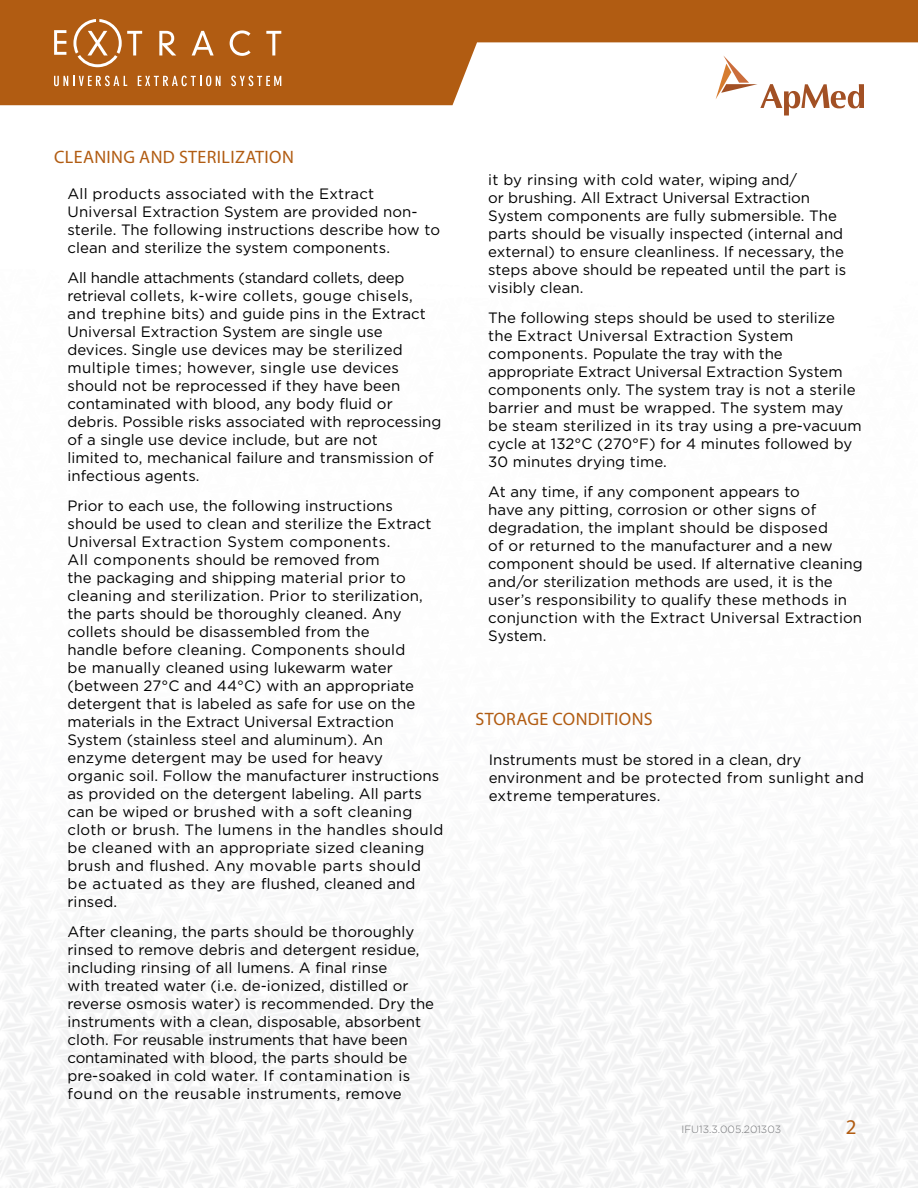
<style>
.page{position:relative;width:918px;height:1188px;background:#fff}
.page>*{position:absolute;margin:0;border:0;box-sizing:border-box;transform-origin:0 0}
.t1{font:21px "Myriad Pro";color:#b15c12}
.t2{font:18px "Myriad Pro";letter-spacing:.02em;color:#b15c12}
.t3{font:15px/18px "Gotham";letter-spacing:.005em;color:#000}
.t4{font:300 10.5px "Gotham";color:#717275}
</style>
<div class="page">
<svg style="left:0;top:0;width:918px;height:105px;fill:#b15c12"></svg>
<svg style="left:159px;top:31px;width:17px;height:24px"></svg>
<svg style="left:192px;top:31px;width:22px;height:24px"></svg>
<svg style="left:230px;top:30px;width:21px;height:26px"></svg>
<svg style="left:266px;top:31px;width:15px;height:24px"></svg>
<svg style="left:54px;top:76px;width:73px;height:10px"></svg>
<svg style="left:138px;top:76px;width:83px;height:10px"></svg>
<svg style="left:231px;top:76px;width:50px;height:10px"></svg>
<svg style="left:73px;top:19px;width:69px;height:48px;background:#c07c41"></svg>
<svg style="left:54px;top:30px;width:12px;height:25px"></svg>
<svg style="left:716px;top:55px;width:148px;height:61px"></svg>
<p class="t2" style="left:54px;top:146px;width:30px">CLEANIN</p>
<p class="t2" style="left:123px;top:146px;width:29px">G AND</p>
<p class="t2" style="left:179px;top:146px;width:9px">STERI</p>
<p class="t2" style="left:222px;top:146px;width:35px">LIZATION</p>
<p class="t3" style="left:68px;top:185px;width:374px">All products associated with the Extract Universal Extraction System are provided non&shy;sterile. The following instructions describe how to clean and sterilize the system components.</p>
<p class="t3" style="left:68px;top:269px;width:376px">All handle attachments (standard collets, deep retrieval collets, k-wire collets, gouge chisels, and trephine bits) and guide pins in the Extract Universal Extraction System are single use devices. Single use devices may be sterilized multiple times; however, single use devices should not be reprocessed if they have been contaminated with blood, any body fluid or debris. Possible risks associated with reprocessing of a single use device include, but are not<br>limited to, mechanical failure and transmission of infectious agents.</p>
<p class="t3" style="left:68px;top:497px;width:377px">Prior to each use, the following instructions should be used to clean and sterilize the Extract Universal Extraction System components.<br>All components should be removed from<br>the packaging and shipping material prior to cleaning and sterilization. Prior to sterilization, the parts should be thoroughly cleaned. Any collets should be disassembled from the<br>handle before cleaning. Components should<br>be manually cleaned using lukewarm water (between 27°C and 44°C) with an appropriate detergent that is labeled as safe for use on the materials in the Extract Universal Extraction System (stainless steel and aluminum). An enzyme detergent may be used for heavy organic soil. Follow the manufacturer instructions as provided on the detergent labeling. All parts can be wiped or brushed with a soft cleaning cloth or brush. The lumens in the handles should be cleaned with an appropriate sized cleaning brush and flushed. Any movable parts should be actuated as they are flushed, cleaned and rinsed.</p>
<p class="t3" style="left:68px;top:923px;width:368px">After cleaning, the parts should be thoroughly rinsed to remove debris and detergent residue, including rinsing of all lumens. A final rinse<br>with treated water (i.e. de-ionized, distilled or reverse osmosis water) is recommended. Dry the instruments with a clean, disposable, absorbent cloth. For reusable instruments that have been contaminated with blood, the parts should be pre-soaked in cold water. If contamination is found on the reusable instruments, remove</p>
<p class="t3" style="left:488px;top:170px;width:360px">it by rinsing with cold water, wiping and/<br>or brushing. All Extract Universal Extraction System components are fully submersible. The parts should be visually inspected (internal and external) to ensure cleanliness. If necessary, the steps above should be repeated until the part is visibly clean.</p>
<p class="t3" style="left:488px;top:308px;width:375px">The following steps should be used to sterilize the Extract Universal Extraction System components. Populate the tray with the appropriate Extract Universal Extraction System components only. The system tray is not a sterile barrier and must be wrapped. The system may be steam sterilized in its tray using a pre-vacuum cycle at 132°C (270°F) for 4 minutes followed by 30 minutes drying time.</p>
<p class="t3" style="left:488px;top:482px;width:376px">At any time, if any component appears to<br>have any pitting, corrosion or other signs of degradation, the implant should be disposed<br>of or returned to the manufacturer and a new component should be used. If alternative cleaning and/or sterilization methods are used, it is the user’s responsibility to qualify these methods in conjunction with the Extract Universal Extraction System.</p>
<p class="t2" style="left:475px;top:708px;width:12px">STORA</p>
<p class="t2" style="left:528px;top:708px;width:47px">GE CONDITIONS</p>
<p class="t3" style="left:489px;top:750px;width:377px">Instruments must be stored in a clean, dry environment and be protected from sunlight and extreme temperatures.</p>
<p class="t4" style="left:681px;top:1124px;width:101px">IFU13.3.005.201303</p>
<h1 class="t1" style="left:846px;top:1114px;width:12px">2</h1>
</div>
